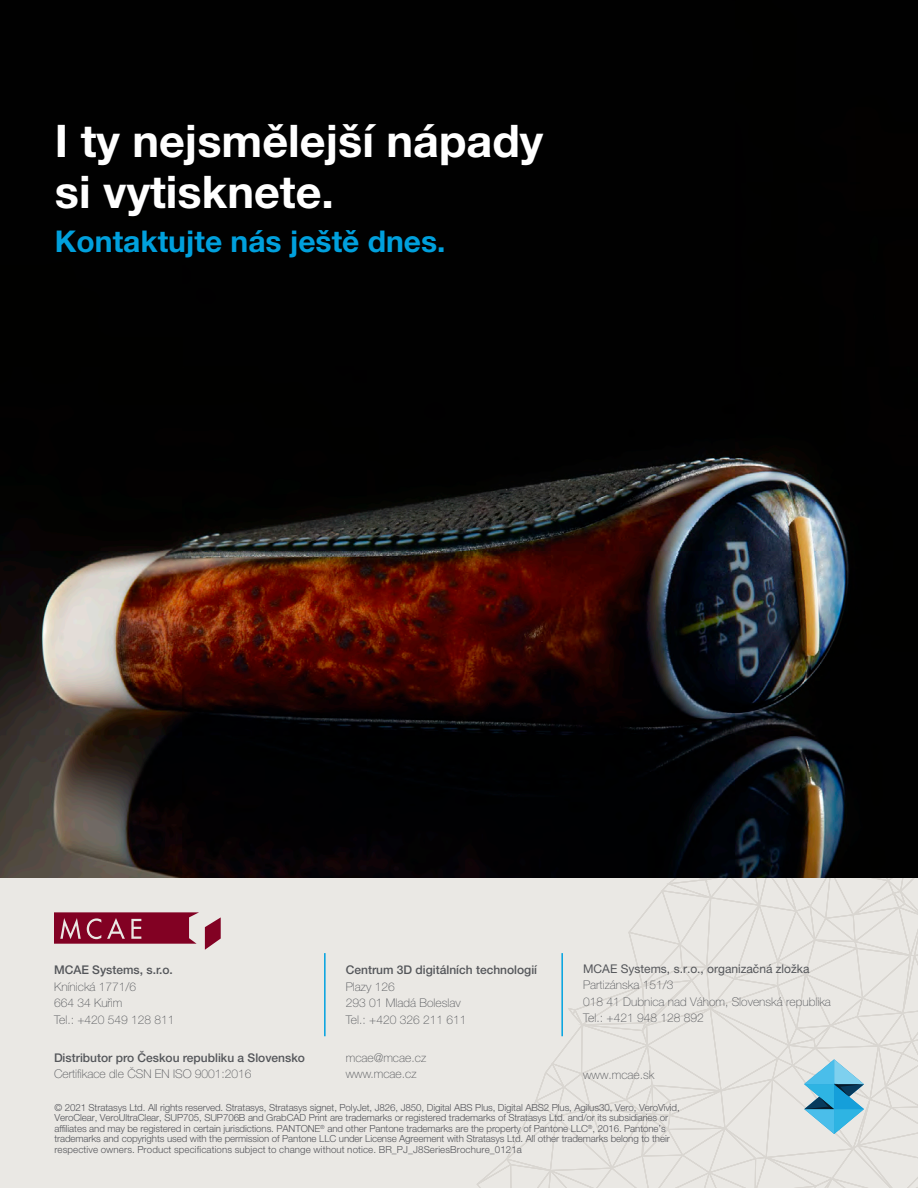
<style>
.page{position:relative;width:918px;height:1188px;background:#fff}
.page>*{position:absolute;margin:0;border:0;box-sizing:border-box;transform-origin:0 0}
.t1{font:700 45px/51px "Helvetica Neue LT Pro";color:#fff}
.t2{font:700 30px "Helvetica Neue LT Pro";color:#00a0dd}
.t3{font:100 12px/16.2px "Helvetica Neue LT Std";color:#54565a}
.t4{font:100 12px/16.5px "Helvetica Neue LT Pro";color:#54565a}
.t5{font:500 12px "Helvetica Neue LT Pro";color:#54565a}
.t6{font:12px "Helvetica Neue LT Pro";color:#54565a}
.t7{font:500 12px "Helvetica Neue LT Std";color:#54565a}
.Footer_Legal{font:300 9.75px/10.5px "Helvetica Neue LT Std";letter-spacing:-.01em;color:#54555a}
</style>
<div class="page">
<div style="left:0;top:878px;width:918px;height:310px;background:#eae8e4"></div>
<svg style="left:477px;top:878px;width:441px;height:310px"></svg>
<img style="left:0;top:0;width:918px;height:878px">
<hr style="left:324px;top:953px;width:2px;height:83px;background:#00a2e0">
<svg style="left:54px;top:912px;width:145px;height:32px"></svg>
<svg style="left:205px;top:917px;width:16px;height:33px"></svg>
<hr style="left:561px;top:953px;width:2px;height:83px;background:#00a2e0">
<h1 class="t1" style="left:55px;top:115px;width:490px">I ty nejsmělejší nápady si vytisknete.</h1>
<h2 class="t2" style="left:55px;top:223px;width:392px">Kontaktujte nás ještě dnes.</h2>
<p class="t5" style="left:54px;top:963px;width:120px">MCAE Systems, s.r.o.</p>
<p class="t4" style="left:54px;top:978px;width:122px">Knínická 1771/6<br>664 34 Kuřim<br>Tel.: +420 549 128 811</p>
<p class="t5" style="left:54px;top:1050px;width:252px">Distributor pro Českou republiku a Slovensko</p>
<p class="t4" style="left:54px;top:1066px;width:199px">Certifikace dle ČSN EN ISO 9001:2016</p>
<p class="t7" style="left:346px;top:963px;width:193px">Centrum 3D digitálních technologií</p>
<p class="t3" style="left:346px;top:978px;width:122px">Plazy 126<br>293 01 Mladá Boleslav<br>Tel.: +420 326 211 611</p>
<p class="t4" style="left:346px;top:1049px;width:82px">mcae@mcae.cz www.mcae.cz</p>
<p class="t6" style="left:583px;top:962px;width:228px">MCAE Systems, s.r.o., organizačná zložka</p>
<p class="t3" style="left:583px;top:977px;width:249px">Partizánska 151/3<br>018 41 Dubnica nad Váhom, Slovenská republika<br>Tel.: +421 948 128 892</p>
<p class="t3" style="left:583px;top:1066px;width:73px">www.mcae.sk</p>
<p class="Footer_Legal" style="left:54px;top:1102px;width:627px">© 2021 Stratasys Ltd. All rights reserved. Stratasys, Stratasys signet, PolyJet, J826, J850, Digital ABS Plus, Digital ABS2 Plus, Agilus30, Vero, VeroVivid, VeroClear, VeroUltraClear, SUP705, SUP706B and GrabCAD Print are trademarks or registered trademarks of Stratasys Ltd. and/or its subsidiaries or affiliates and may be registered in certain jurisdictions. PANTONE<sup>®</sup> and other Pantone trademarks are the property of Pantone LLC<sup>®</sup>, 2016. Pantone’s trademarks and copyrights used with the permission of Pantone LLC under License Agreement with Stratasys Ltd. All other trademarks belong to their respective owners. Product specifications subject to change without notice. BR_PJ_J8SeriesBrochure_0121a</p>
</div>
